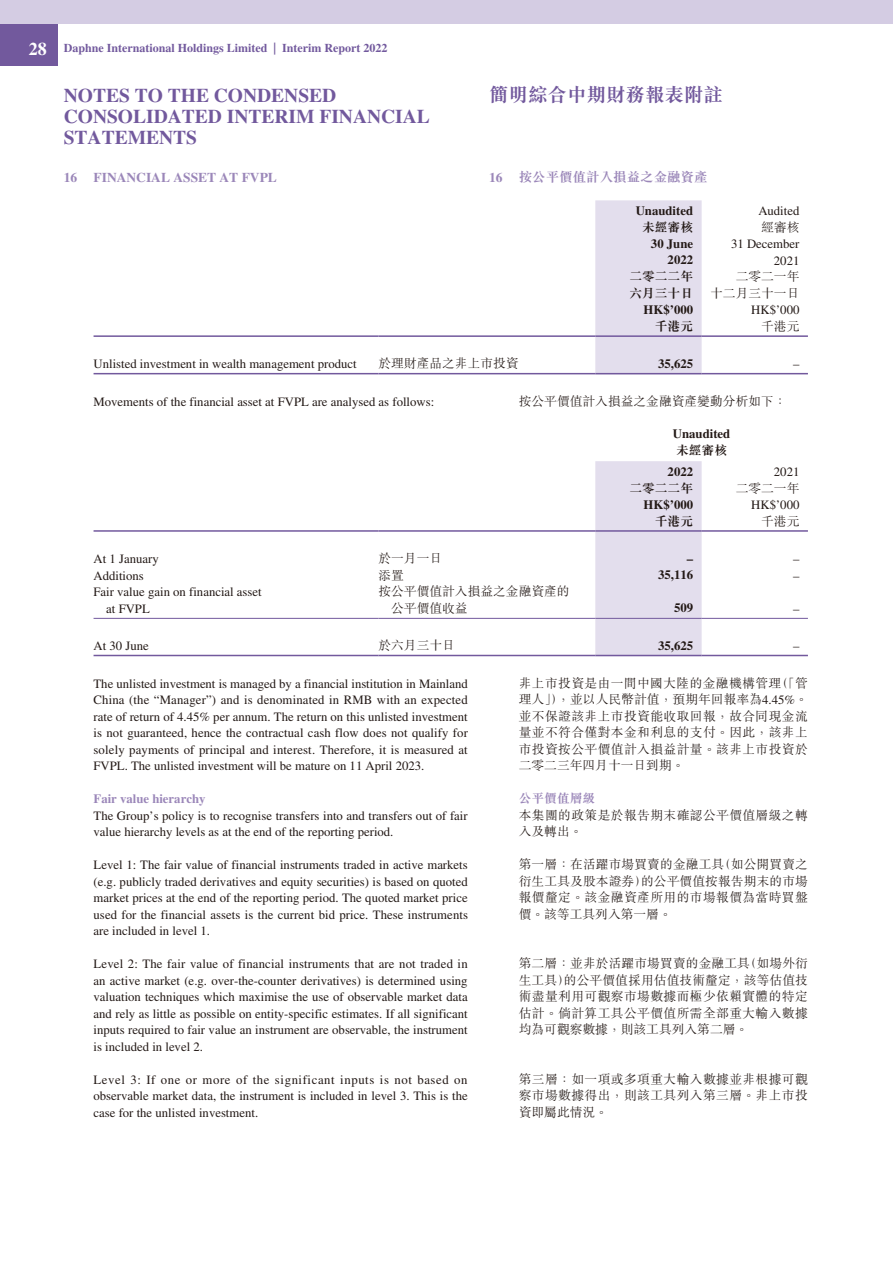
<style>
.page{position:relative;width:893px;height:1263px;background:#fff}
.page>*{position:absolute;margin:0;border:0;box-sizing:border-box;transform-origin:0 0}
.t1{font:700 19.5px/21px "Times LT Std";color:#72599d}
.t2{font:700 19.5px "M Sung HK";color:#72599d}
.t3{font:700 13.5px "Times LT Std";color:#9b87b9}
.t4{font:700 13.5px "M Sung HK";color:#9b87b9}
.t5{font:12.75px/16.5px "Times LT Std";color:#231916;text-align:justify}
.t6{font:300 12.75px/16.5px "M Sung HK";letter-spacing:.01em;color:#231916;text-align:justify}
.t7{font:700 12.75px/16.5px "Times LT Std";color:#231916;text-align:right}
.t8{font:700 12.75px/16.5px "M Sung HK";color:#231916}
.t9{font:300 12.75px/16.5px "M Sung HK";letter-spacing:.03em;color:#231916}
.t10{font:700 12.75px "Times LT Std";color:#9b87b9}
.t11{font:700 12.75px "M Sung HK";color:#9b87b9}
.t12{font:700 12px "Times LT Std";color:#72599d}
.s1{font-size:18px;color:#fff}
.s2{font-family:"Times LT Std"}
.s3{font-family:"Times LT Std";font-weight:400}
</style>
<div class="page">
<div style="left:0;top:0;width:57px;height:66px;background:#72599d"></div>
<div style="left:0;top:0;width:893px;height:23px;background:#d4cce3"></div>
<div style="left:595px;top:200px;width:107px;height:173px;background:#e3deed"></div>
<hr style="left:94px;top:335px;width:284px;height:2px;background:#72599d">
<hr style="left:378px;top:335px;width:217px;height:2px;background:#72599d">
<hr style="left:595px;top:335px;width:107px;height:2px;background:#72599d">
<hr style="left:702px;top:335px;width:106px;height:2px;background:#72599d">
<hr style="left:94px;top:373px;width:284px;height:1px;background:#72599d">
<hr style="left:378px;top:373px;width:217px;height:1px;background:#72599d">
<hr style="left:595px;top:373px;width:107px;height:1px;background:#72599d">
<hr style="left:702px;top:373px;width:106px;height:1px;background:#72599d">
<div style="left:595px;top:461px;width:107px;height:194px;background:#e3deed"></div>
<hr style="left:94px;top:530px;width:284px;height:2px;background:#72599d">
<hr style="left:378px;top:530px;width:217px;height:2px;background:#72599d">
<hr style="left:595px;top:530px;width:107px;height:2px;background:#72599d">
<hr style="left:702px;top:530px;width:106px;height:2px;background:#72599d">
<hr style="left:94px;top:618px;width:284px;height:1px;background:#72599d">
<hr style="left:378px;top:618px;width:217px;height:1px;background:#72599d">
<hr style="left:595px;top:618px;width:107px;height:1px;background:#72599d">
<hr style="left:702px;top:618px;width:106px;height:1px;background:#72599d">
<hr style="left:94px;top:655px;width:284px;height:1px;background:#72599d">
<hr style="left:378px;top:655px;width:217px;height:1px;background:#72599d">
<hr style="left:595px;top:655px;width:107px;height:1px;background:#72599d">
<hr style="left:702px;top:655px;width:106px;height:1px;background:#72599d">
<p class="t12" style="left:29px;top:41px;width:360px"><span class="s1">28</span> Daphne International Holdings Limited | Interim Report 2022</p>
<h1 class="t1" style="left:64px;top:85px;width:368px">NOTES TO THE CONDENSED<br>CONSOLIDATED INTERIM FINANCIAL<br>STATEMENTS</h1>
<h1 class="t2" style="left:489px;top:85px;width:235px">簡明綜合中期財務報表附註</h1>
<p class="t3" style="left:64px;top:170px;width:215px">16 FINANCIAL ASSET AT FVPL</p>
<p class="t4" style="left:489px;top:170px;width:220px"><span class="s2">16</span> 按公平價值計入損益之金融資產</p>
<p class="t7" style="left:636px;top:202px;width:59px">Unaudited</p>
<p class="t5" style="left:758px;top:203px;width:43px">Audited</p>
<p class="t8" style="left:642px;top:219px;width:52px">未經審核</p>
<p class="t6" style="left:761px;top:218px;width:40px">經審核</p>
<p class="t7" style="left:651px;top:235px;width:44px">30 June<br>2022</p>
<p class="t5" style="left:731px;top:236px;width:70px;text-align:right">31 December<br>2021</p>
<p class="t8" style="left:629px;top:268px;width:65px">二零二二年六月三十日</p>
<p class="t6" style="left:710px;top:267px;width:91px;text-align:right">二零二一年<br>十二月三十一日</p>
<p class="t7" style="left:643px;top:301px;width:51px">HK$’000</p>
<p class="t5" style="left:751px;top:302px;width:50px">HK$’000</p>
<p class="t8" style="left:655px;top:318px;width:40px">千港元</p>
<p class="t6" style="left:761px;top:317px;width:40px">千港元</p>
<p class="t5" style="left:94px;top:356px;width:265px">Unlisted investment in wealth management product</p>
<p class="t6" style="left:378px;top:355px;width:142px">於理財產品之非上市投資</p>
<p class="t7" style="left:658px;top:355px;width:37px">35,625</p>
<p class="t5" style="left:793px;top:356px;width:8px">–</p>
<p class="t5" style="left:94px;top:393px;width:342px">Movements of the financial asset at FVPL are analysed as follows:</p>
<p class="t7" style="left:673px;top:425px;width:59px">Unaudited</p>
<p class="t8" style="left:676px;top:442px;width:52px">未經審核</p>
<p class="t7" style="left:668px;top:463px;width:27px">2022</p>
<p class="t5" style="left:774px;top:463px;width:27px">2021</p>
<p class="t8" style="left:629px;top:479px;width:65px">二零二二年</p>
<p class="t6" style="left:736px;top:479px;width:65px">二零二一年</p>
<p class="t7" style="left:643px;top:496px;width:51px">HK$’000</p>
<p class="t5" style="left:751px;top:496px;width:50px">HK$’000</p>
<p class="t8" style="left:655px;top:512px;width:40px">千港元</p>
<p class="t6" style="left:761px;top:512px;width:40px">千港元</p>
<p class="t5" style="left:94px;top:550px;width:67px">At 1 January</p>
<p class="t6" style="left:378px;top:549px;width:65px">於一月一日</p>
<p class="t7" style="left:687px;top:550px;width:8px">–</p>
<p class="t5" style="left:793px;top:550px;width:8px">–</p>
<p class="t5" style="left:94px;top:567px;width:52px">Additions</p>
<p class="t6" style="left:378px;top:566px;width:27px">添置</p>
<p class="t7" style="left:658px;top:566px;width:37px">35,116</p>
<p class="t5" style="left:793px;top:567px;width:8px">–</p>
<p class="t5" style="left:106px;top:583px;width:157px;text-indent:-13px">Fair value gain on financial asset at FVPL</p>
<p class="t6" style="left:391px;top:582px;width:180px;text-indent:-13px">按公平價值計入損益之金融資產的公平價值收益</p>
<p class="t6" style="left:519px;top:393px;width:269px">按公平價值計入損益之金融資產變動分析如下：</p>
<p class="t7" style="left:674px;top:599px;width:21px">509</p>
<p class="t5" style="left:793px;top:600px;width:8px">–</p>
<p class="t5" style="left:94px;top:637px;width:57px">At 30 June</p>
<p class="t6" style="left:378px;top:636px;width:78px">於六月三十日</p>
<p class="t7" style="left:658px;top:637px;width:37px">35,625</p>
<p class="t5" style="left:793px;top:637px;width:8px">–</p>
<p class="t5" style="left:94px;top:675px;width:376px">The unlisted investment is managed by a financial institution in Mainland China (the “Manager”) and is denominated in RMB with an expected rate of return of 4.45% per annum. The return on this unlisted investment is not guaranteed, hence the contractual cash flow does not qualify for solely payments of principal and interest. Therefore, it is measured at FVPL. The unlisted investment will be mature on 11 April 2023.</p>
<p class="t10" style="left:94px;top:791px;width:113px">Fair value hierarchy</p>
<p class="t5" style="left:94px;top:807px;width:376px">The Group’s policy is to recognise transfers into and transfers out of fair value hierarchy levels as at the end of the reporting period.</p>
<p class="t5" style="left:94px;top:856px;width:376px">Level 1: The fair value of financial instruments traded in active markets (e.g. publicly traded derivatives and equity securities) is based on quoted market prices at the end of the reporting period. The quoted market price used for the financial assets is the current bid price. These instruments are included in level 1.</p>
<p class="t5" style="left:94px;top:955px;width:376px">Level 2: The fair value of financial instruments that are not traded in an active market (e.g. over-the-counter derivatives) is determined using valuation techniques which maximise the use of observable market data and rely as little as possible on entity-specific estimates. If all significant inputs required to fair value an instrument are observable, the instrument is included in level 2.</p>
<p class="t5" style="left:94px;top:1071px;width:376px">Level 3: If one or more of the significant inputs is not based on observable market data, the instrument is included in level 3. This is the case for the unlisted investment.</p>
<p class="t6" style="left:519px;top:674px;width:291px">非上市投資是由一間中國大陸的金融機構管理（「管理人」），並以人民幣計值，預期年回報率為<span class="s3">4.45%</span>。並不保證該非上市投資能收取回報，故合同現金流量並不符合僅對本金和利息的支付。因此，該非上市投資按公平價值計入損益計量。該非上市投資於二零二三年四月十一日到期。</p>
<p class="t11" style="left:519px;top:792px;width:78px">公平價值層級</p>
<p class="t9" style="left:519px;top:806px;width:291px">本集團的政策是於報告期末確認公平價值層級之轉入及轉出。</p>
<p class="t6" style="left:519px;top:856px;width:291px">第一層：在活躍市場買賣的金融工具（如公開買賣之衍生工具及股本證券）的公平價值按報告期末的市場報價釐定。該金融資產所用的市場報價為當時買盤價。該等工具列入第一層。</p>
<p class="t6" style="left:519px;top:955px;width:291px">第二層：並非於活躍市場買賣的金融工具（如場外衍生工具）的公平價值採用估值技術釐定，該等估值技術盡量利用可觀察市場數據而極少依賴實體的特定估計。倘計算工具公平價值所需全部重大輸入數據均為可觀察數據，則該工具列入第二層。</p>
<p class="t6" style="left:519px;top:1070px;width:291px">第三層：如一項或多項重大輸入數據並非根據可觀察市場數據得出，則該工具列入第三層。非上市投資即屬此情況。</p>
</div>
